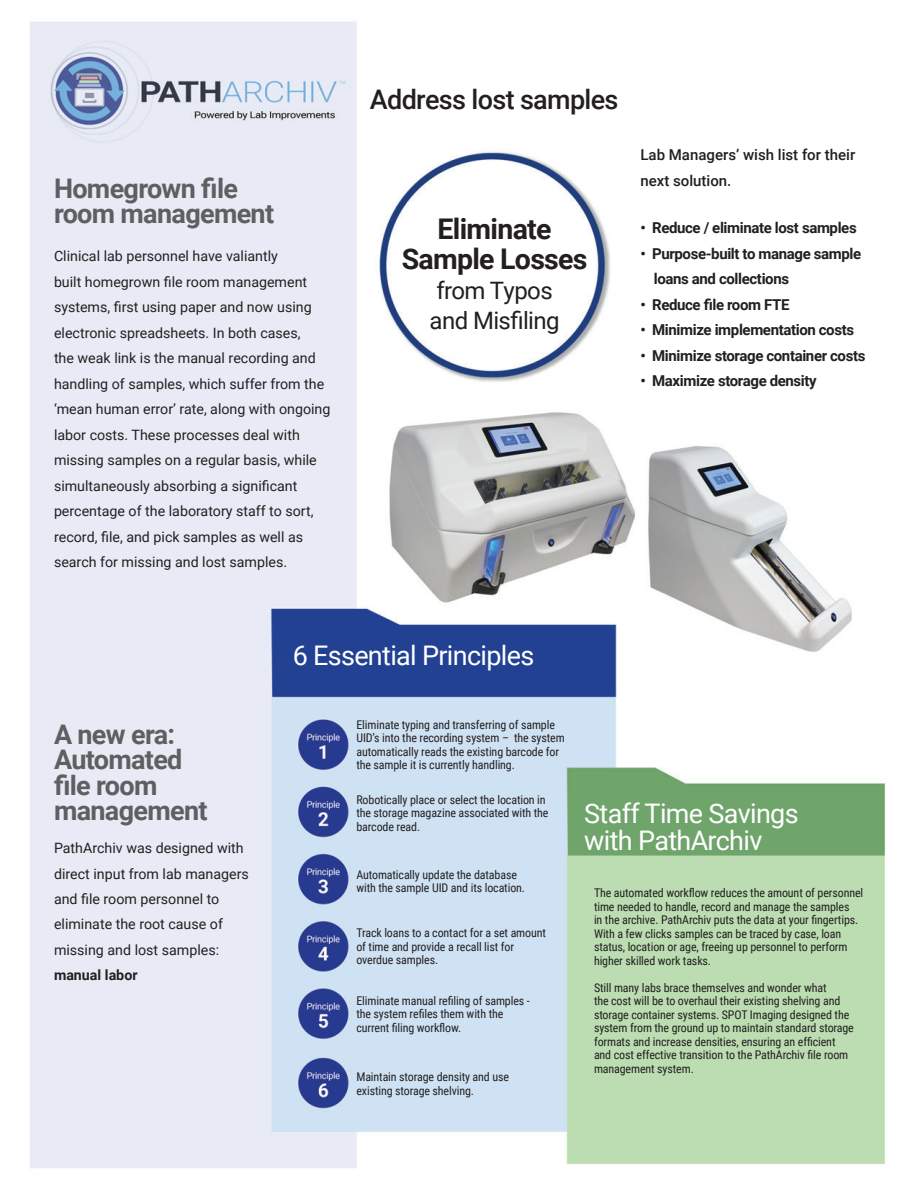
<style>
.page{position:relative;width:918px;height:1188px;background:#fff}
.page>*{position:absolute;margin:0;border:0;box-sizing:border-box;transform-origin:0 0}
.t1{font:700 28.5px/30px "Roboto";letter-spacing:-.025em;color:#231f20;text-align:center}
.t2{font:700 27px/25.5px "Roboto";letter-spacing:-.025em;color:#5f5f62}
.t3{font:27px/27px "Roboto";letter-spacing:-.025em;color:#fff}
.t4{font:500 27px "Roboto";letter-spacing:-.025em;color:#231f20}
.t5{font:24px/30px "Roboto";letter-spacing:-.025em;color:#231f20}
.t6{font:700 15px/25.5px "Roboto";letter-spacing:-.025em;color:#231f20}
.t7{font:500 15px/25.5px "Roboto";color:#231f20}
.t8{font:14.25px/25.5px "Roboto";color:#231f20}
.t9{font:700 14.25px "Roboto";color:#231f20}
.t10{font:12px/13.5px "Roboto Condensed";letter-spacing:-.01em;color:#231f20}
</style>
<div class="page">
<img style="left:30px;top:21px;width:856px;height:1147px">
<h2 class="t2" style="left:54px;top:174px;width:222px">Homegrown file room management</h2>
<p class="t8" style="left:54px;top:243px;width:278px">Clinical lab personnel have valiantly<br>built homegrown file room management systems, first using paper and now using electronic spreadsheets. In both cases,<br>the weak link is the manual recording and handling of samples, which suffer from the ‘mean human error’ rate, along with ongoing labor costs. These processes deal with missing samples on a regular basis, while simultaneously absorbing a significant percentage of the laboratory staff to sort, record, file, and pick samples as well as search for missing and lost samples.</p>
<h2 class="t4" style="left:370px;top:81px;width:250px">Address lost samples</h2>
<h1 class="t1" style="left:402px;top:213px;width:187px">Eliminate<br>Sample Losses</h1>
<h3 class="t5" style="left:430px;top:275px;width:132px">from Typos and Misfiling</h3>
<p class="t7" style="left:640px;top:142px;width:216px">Lab Managers’ wish list for their next solution.</p>
<p class="t6" style="left:640px;top:214px;width:218px">• Reduce / eliminate lost samples</p>
<p class="t6" style="left:654px;top:240px;width:209px;text-indent:-13px">• Purpose-built to manage sample loans and collections</p>
<p class="t6" style="left:640px;top:291px;width:151px">• Reduce file room FTE</p>
<p class="t6" style="left:640px;top:316px;width:215px">• Minimize implementation costs</p>
<p class="t6" style="left:640px;top:342px;width:227px">• Minimize storage container costs</p>
<p class="t6" style="left:640px;top:367px;width:178px">• Maximize storage density</p>
<h2 class="t3" style="left:293px;top:641px;width:243px">6 Essential Principles</h2>
<h2 class="t2" style="left:54px;top:720px;width:155px">A new era:<br>Automated file room management</h2>
<p class="t8" style="left:54px;top:835px;width:196px">PathArchiv was designed with direct input from lab managers and file room personnel to eliminate the root cause of missing and lost samples:</p>
<p class="t9" style="left:54px;top:965px;width:85px">manual labor</p>
<p class="t10" style="left:356px;top:717px;width:210px">Eliminate typing and transferring of sample UID’s into the recording system – the system automatically reads the existing barcode for the sample it is currently handling.</p>
<p class="t10" style="left:356px;top:792px;width:194px">Robotically place or select the location in the storage magazine associated with the barcode read.</p>
<p class="t10" style="left:356px;top:867px;width:170px">Automatically update the database with the sample UID and its location.</p>
<p class="t10" style="left:356px;top:926px;width:191px">Track loans to a contact for a set amount of time and provide a recall list for overdue samples.</p>
<p class="t10" style="left:356px;top:993px;width:175px">Eliminate manual refiling of samples - the system refiles them with the current filing workflow.</p>
<p class="t10" style="left:356px;top:1070px;width:154px">Maintain storage density and use existing storage shelving.</p>
<h2 class="t3" style="left:584px;top:799px;width:216px">Staff Time Savings with PathArchiv</h2>
<p class="t10" style="left:594px;top:886px;width:271px">The automated workflow reduces the amount of personnel time needed to handle, record and manage the samples<br>in the archive. PathArchiv puts the data at your fingertips.<br>With a few clicks samples can be traced by case, loan status, location or age, freeing up personnel to perform higher skilled work tasks.</p>
<p class="t10" style="left:594px;top:980px;width:261px">Still many labs brace themselves and wonder what<br>the cost will be to overhaul their existing shelving and storage container systems. SPOT Imaging designed the system from the ground up to maintain standard storage formats and increase densities, ensuring an efficient and cost effective transition to the PathArchiv file room management system.</p>
</div>
